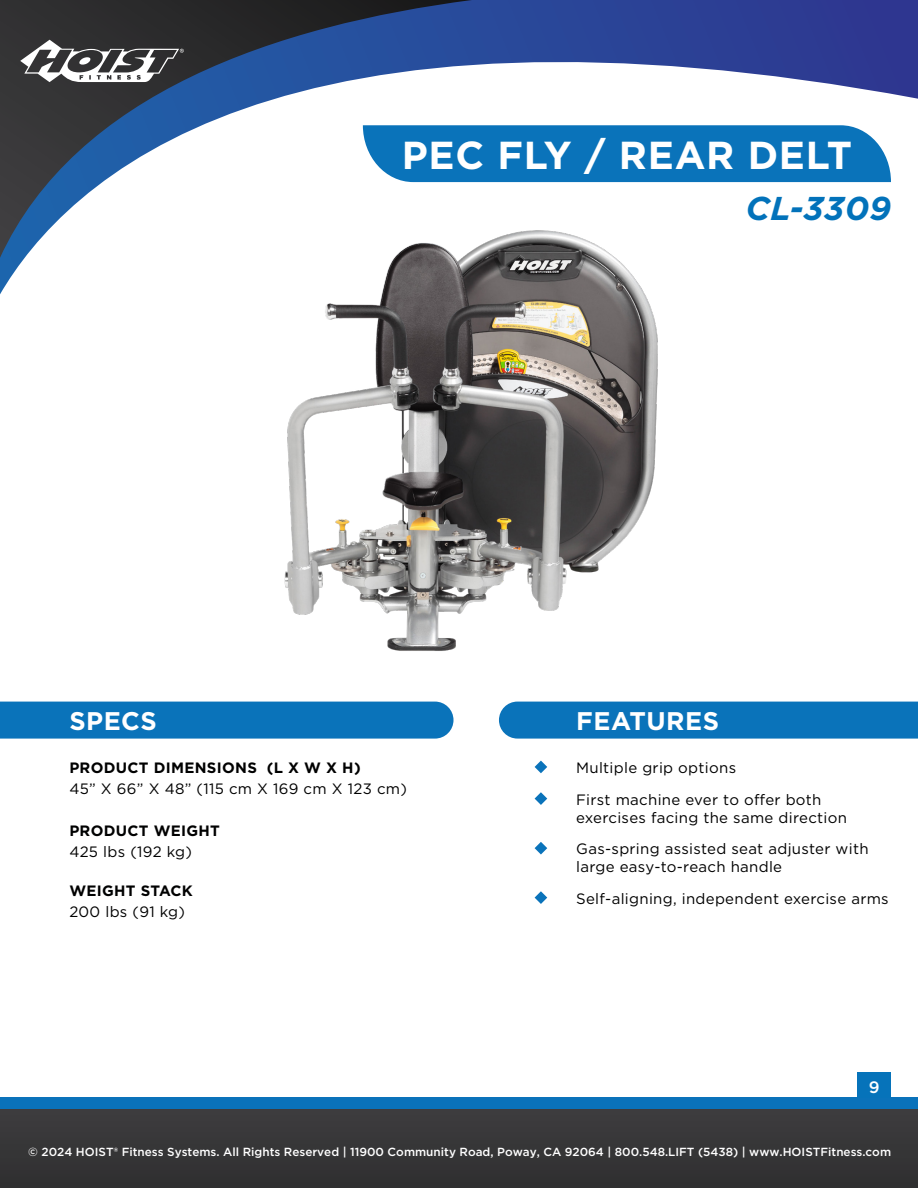
<style>
.page{position:relative;width:918px;height:1188px;background:#fff}
.page>*{position:absolute;margin:0;border:0;box-sizing:border-box;transform-origin:0 0}
.t1{font:700 39px "Gotham";letter-spacing:.02em;color:#fff}
.t2{font:italic 700 33px "Gotham";letter-spacing:.02em;color:#0272ba}
.t3{font:700 25.5px "Gotham";letter-spacing:.02em;color:#fff}
.t4{font:500 16.5px "Gotham";color:#fff}
.t5{font:15px/31.5px "Gotham";letter-spacing:.02em;color:#000101}
.t6{font:700 15px "Gotham";letter-spacing:.02em;color:#000101}
.t7{font:500 11.7px "Gotham";color:#fff}
</style>
<div class="page">
<div style="left:0;top:1097px;width:918px;height:79px;background:#0a72ba"></div>
<div style="left:0;top:1110px;width:918px;height:78px;background:#363637"></div>
<svg style="left:0;top:0;width:918px;height:294px"></svg>
<div style="left:858px;top:1072px;width:33px;height:26px;background:#0673ba"></div>
<div style="left:363px;top:125px;width:528px;height:57px;background:#0a73ba"></div>
<img style="left:197px;top:222px;width:524px;height:429px">
<div style="left:0;top:702px;width:453px;height:37px;background:#0a73ba"></div>
<div style="left:499px;top:702px;width:419px;height:37px;background:#0a73ba"></div>
<svg style="left:535px;top:761px;width:12px;height:12px"></svg>
<svg style="left:535px;top:792px;width:12px;height:13px"></svg>
<svg style="left:535px;top:842px;width:12px;height:12px"></svg>
<svg style="left:535px;top:891px;width:12px;height:13px"></svg>
<h1 class="t1" style="left:402px;top:130px;width:452px">PEC FLY / REAR DELT</h1>
<h2 class="t2" style="left:746px;top:187px;width:147px">CL-3309</h2>
<h3 class="t3" style="left:69px;top:704px;width:89px">SPECS</h3>
<h3 class="t3" style="left:576px;top:704px;width:144px">FEATURES</h3>
<p class="t6" style="left:69px;top:758px;width:293px">PRODUCT DIMENSIONS (L X W X H)</p>
<p class="t5" style="left:69px;top:773px;width:339px">45” X 66” X 48” (115 cm X 169 cm X 123 cm)</p>
<p class="t6" style="left:69px;top:821px;width:152px">PRODUCT WEIGHT</p>
<p class="t5" style="left:69px;top:836px;width:124px">425 lbs (192 kg)</p>
<p class="t6" style="left:69px;top:881px;width:125px">WEIGHT STACK</p>
<p class="t5" style="left:69px;top:896px;width:117px">200 lbs (91 kg)</p>
<p class="t5" style="left:576px;top:752px;width:247px">Multiple grip options<br>First machine ever to offer both</p>
<p class="t5" style="left:576px;top:802px;width:294px">exercises facing the same direction<br>Gas-spring assisted seat adjuster with</p>
<p class="t5" style="left:576px;top:851px;width:314px">large easy-to-reach handle<br>Self-aligning, independent exercise arms</p>
<p class="t4" style="left:869px;top:1076px;width:12px">9</p>
<p class="t7" style="left:28px;top:1144px;width:864px">© 2024 HOIST® Fitness Systems. All Rights Reserved | 11900 Community Road, Poway, CA 92064 | 800.548.LIFT (5438) | www.HOISTFitness.com</p>
</div>
